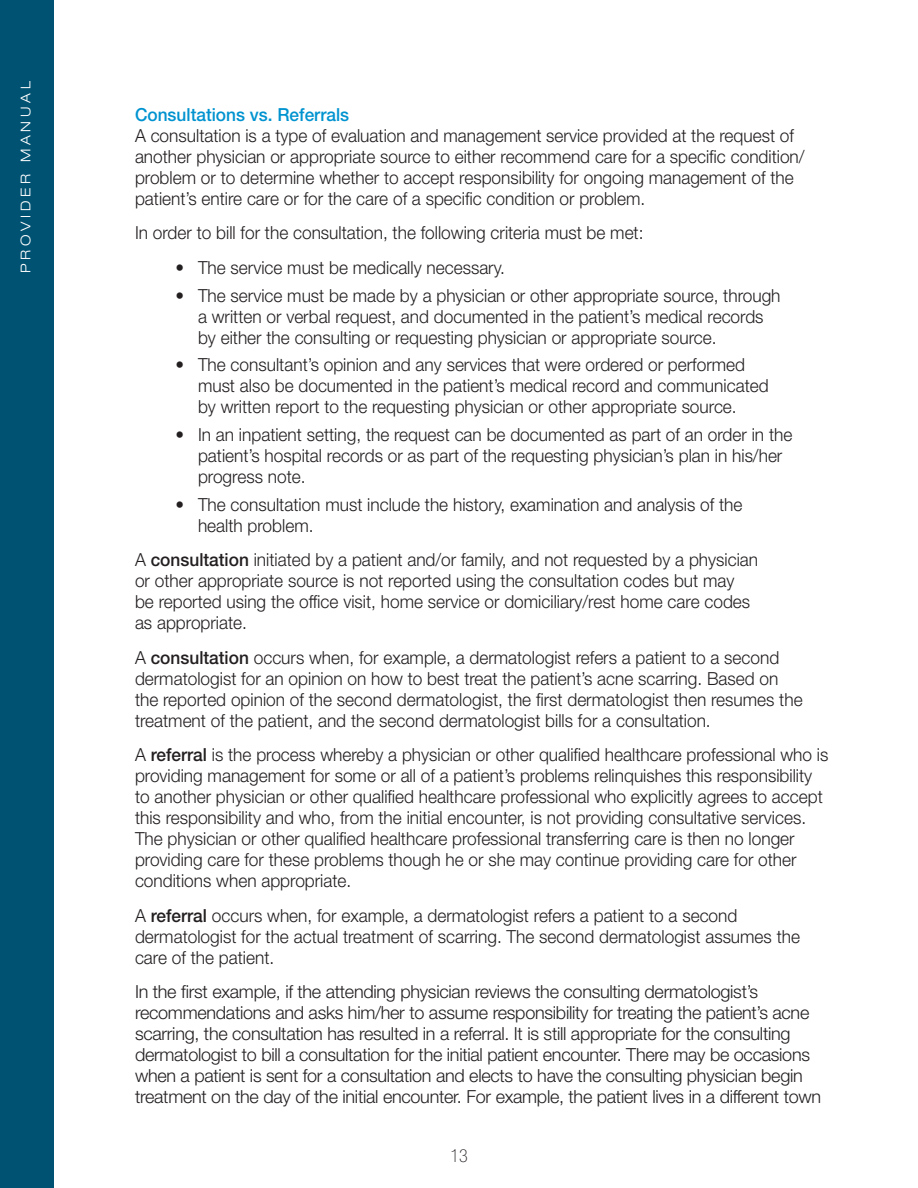
<style>
.page{position:relative;width:918px;height:1188px;background:#fff}
.page>*{position:absolute;margin:0;border:0;box-sizing:border-box;transform-origin:0 0}
.BODY12_14{font:300 18px/21px "Helvetica Neue LT Std";color:#231f20;scale:.96 1}
.BODY12_14-2{font:300 18px/21px "Helvetica Neue LT Std";color:#231f20}
.BODY12_14-3{font:500 18px "Helvetica Neue LT Std";color:#0093d0;scale:.96 1}
.t1{font:100 condensed 18px "Helvetica Neue LT Std";color:#231f20}
.t2{font:300 expanded 13.5px "Helvetica Neue LT Std";letter-spacing:.28em;color:#fff}
.s1{font-weight:500}
</style>
<div class="page">
<div style="left:0;top:0;width:54px;height:1188px;background:#005273"></div>
<p class="t2" style="left:18px;top:273px;width:193px;rotate:-90deg">PROVIDER MANUAL</p>
<p class="BODY12_14-3" style="left:135px;top:104px;width:225px">Consultations vs. Referrals</p>
<p class="BODY12_14" style="left:135px;top:125px;width:699px">A consultation is a type of evaluation and management service provided at the request of another physician or appropriate source to either recommend care for a specific condition/ problem or to determine whether to accept responsibility for ongoing management of the patient’s entire care or for the care of a specific condition or problem.</p>
<p class="BODY12_14" style="left:135px;top:222px;width:531px">In order to bill for the consultation, the following criteria must be met:</p>
<p class="BODY12_14" style="left:176px;top:257px;width:345px">• The service must be medically necessary.</p>
<p class="BODY12_14" style="left:198px;top:284px;width:608px;text-indent:-22px">• The service must be made by a physician or other appropriate source, through a written or verbal request, and documented in the patient’s medical records by either the consulting or requesting physician or appropriate source.</p>
<p class="BODY12_14" style="left:198px;top:354px;width:596px;text-indent:-22px">• The consultant’s opinion and any services that were ordered or performed must also be documented in the patient’s medical record and communicated by written report to the requesting physician or other appropriate source.</p>
<p class="BODY12_14" style="left:198px;top:424px;width:621px;text-indent:-22px">• In an inpatient setting, the request can be documented as part of an order in the patient’s hospital records or as part of the requesting physician’s plan in his/her progress note.</p>
<p class="BODY12_14" style="left:198px;top:494px;width:569px;text-indent:-22px">• The consultation must include the history, examination and analysis of the health problem.</p>
<p class="BODY12_14" style="left:135px;top:549px;width:651px">A <span class="s1">consultation</span> initiated by a patient and/or family, and not requested by a physician or other appropriate source is not reported using the consultation codes but may<br>be reported using the office visit, home service or domiciliary/rest home care codes as appropriate.</p>
<p class="BODY12_14" style="left:135px;top:647px;width:697px">A <span class="s1">consultation</span> occurs when, for example, a dermatologist refers a patient to a second dermatologist for an opinion on how to best treat the patient’s acne scarring. Based on the reported opinion of the second dermatologist, the first dermatologist then resumes the treatment of the patient, and the second dermatologist bills for a consultation.</p>
<p class="BODY12_14" style="left:135px;top:744px;width:724px">A <span class="s1">referral</span> is the process whereby a physician or other qualified healthcare professional who is providing management for some or all of a patient’s problems relinquishes this responsibility to another physician or other qualified healthcare professional who explicitly agrees to accept this responsibility and who, from the initial encounter, is not providing consultative services.<br>The physician or other qualified healthcare professional transferring care is then no longer providing care for these problems though he or she may continue providing care for other conditions when appropriate.</p>
<p class="BODY12_14" style="left:135px;top:905px;width:694px">A <span class="s1">referral</span> occurs when, for example, a dermatologist refers a patient to a second dermatologist for the actual treatment of scarring. The second dermatologist assumes the care of the patient.</p>
<p class="BODY12_14-2" style="left:135px;top:981px;width:688px">In the first example, if the attending physician reviews the consulting dermatologist’s recommendations and asks him/her to assume responsibility for treating the patient’s acne scarring, the consultation has resulted in a referral. It is still appropriate for the consulting dermatologist to bill a consultation for the initial patient encounter. There may be occasions when a patient is sent for a consultation and elects to have the consulting physician begin treatment on the day of the initial encounter. For example, the patient lives in a different town</p>
<p class="t1" style="left:450px;top:1146px;width:19px">13</p>
</div>
